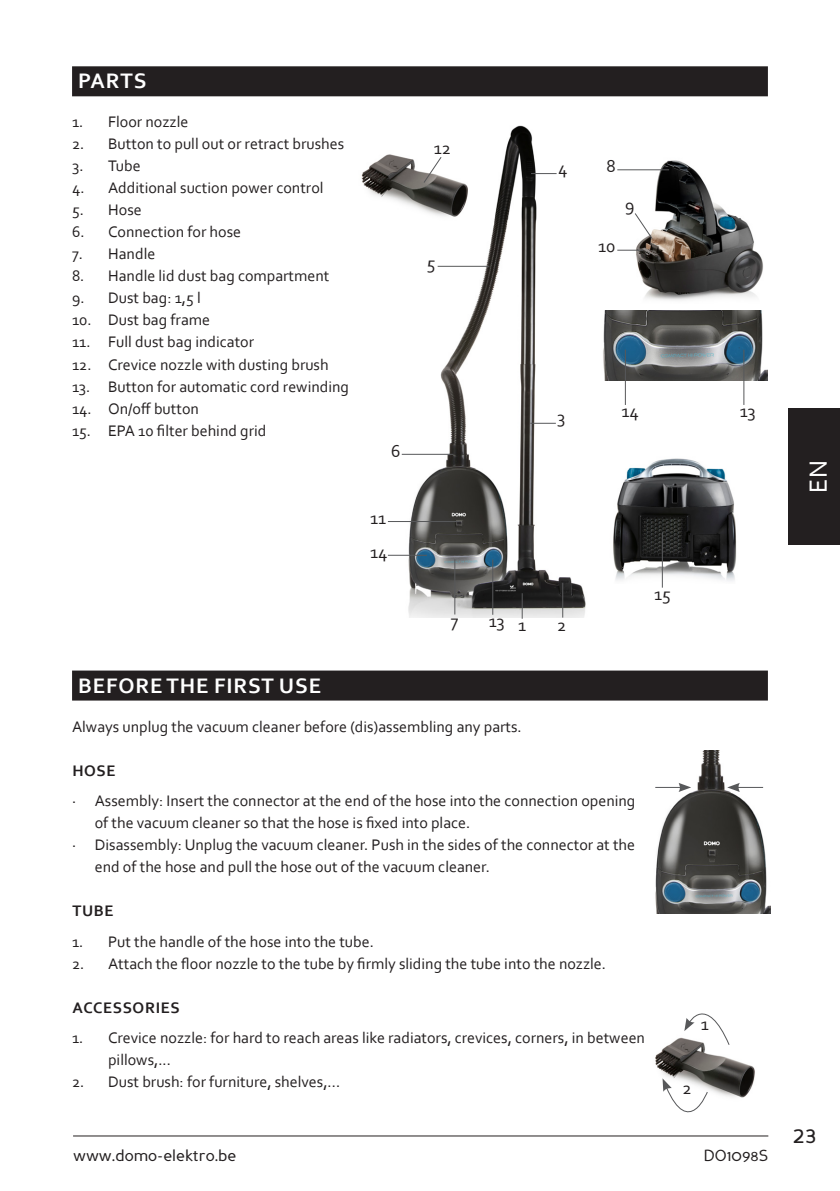
<style>
.page{position:relative;width:840px;height:1191px;background:#fff}
.page>*{position:absolute;margin:0;border:0;box-sizing:border-box;transform-origin:0 0}
.t1{font:26px "Corbel";color:#fff}
.t2{font:24px "Perspective Sans";color:#231f20}
.TITEL_NIVEAU_1{font:700 22px "Corbel";letter-spacing:.04em;color:#fff}
.t3{font:18px "Corbel";color:#231f20}
.TEKST{font:16px/22px "Corbel";color:#231f20}
.t4{font:16px "Perspective Sans";color:#231f20}
.TITEL_NIVEAU_2{font:700 16px "Corbel";letter-spacing:.04em;color:#231f20}
</style>
<div class="page">
<hr style="left:73px;top:1135px;width:694px;height:1px;background:#231f20">
<div style="left:788px;top:408px;width:51px;height:136px;background:#231f20"></div>
<div style="left:72px;top:66px;width:695px;height:30px;background:#231f20"></div>
<div style="left:72px;top:670px;width:695px;height:30px;background:#231f20"></div>
<img style="left:655px;top:1037px;width:100px;height:61px">
<svg style="left:662px;top:1078px;width:46px;height:59px"></svg>
<svg style="left:684px;top:1013px;width:46px;height:33px"></svg>
<img style="left:613px;top:458px;width:124px;height:125px">
<img style="left:603px;top:311px;width:164px;height:70px">
<img style="left:624px;top:160px;width:139px;height:140px">
<img style="left:388px;top:125px;width:198px;height:492px">
<hr style="left:617px;top:169px;width:51px;height:1px;background:#57585a">
<svg style="left:617px;top:250px;width:25px;height:1px"></svg>
<svg style="left:633px;top:212px;width:20px;height:28px"></svg>
<hr style="left:624px;top:350px;width:1px;height:55px;background:#57585a">
<hr style="left:743px;top:350px;width:1px;height:55px;background:#57585a">
<hr style="left:661px;top:532px;width:1px;height:55px;background:#57585a">
<svg style="left:521px;top:593px;width:1px;height:26px"></svg>
<hr style="left:562px;top:583px;width:1px;height:34px;background:#57585a">
<svg style="left:530px;top:423px;width:25px;height:1px"></svg>
<svg style="left:530px;top:173px;width:26px;height:1px"></svg>
<hr style="left:437px;top:266px;width:52px;height:1px;background:#57585a">
<hr style="left:401px;top:454px;width:52px;height:1px;background:#57585a">
<hr style="left:454px;top:559px;width:1px;height:55px;background:#57585a">
<hr style="left:387px;top:521px;width:72px;height:1px;background:#57585a">
<hr style="left:387px;top:555px;width:39px;height:1px;background:#57585a">
<hr style="left:492px;top:559px;width:1px;height:56px;background:#57585a">
<img style="left:361px;top:144px;width:120px;height:87px">
<svg style="left:422px;top:156px;width:20px;height:28px"></svg>
<img style="left:655px;top:750px;width:115px;height:163px">
<svg style="left:655px;top:783px;width:35px;height:9px"></svg>
<svg style="left:726px;top:783px;width:36px;height:9px"></svg>
<p class="TITEL_NIVEAU_1" style="left:78px;top:67px;width:70px">PARTS</p>
<p class="TEKST" style="left:72px;top:111px;width:118px">1. Floor nozzle</p>
<p class="TEKST" style="left:72px;top:133px;width:273px">2. Button to pull out or retract brushes</p>
<p class="TEKST" style="left:72px;top:155px;width:70px">3. Tube</p>
<p class="TEKST" style="left:72px;top:177px;width:253px">4. Additional suction power control</p>
<p class="TEKST" style="left:72px;top:199px;width:71px">5. Hose</p>
<p class="TEKST" style="left:72px;top:221px;width:170px">6. Connection for hose</p>
<p class="TEKST" style="left:72px;top:243px;width:85px">7. Handle</p>
<p class="TEKST" style="left:72px;top:265px;width:259px">8. Handle lid dust bag compartment</p>
<p class="TEKST" style="left:72px;top:287px;width:130px">9. Dust bag: 1,5 l</p>
<p class="TEKST" style="left:72px;top:309px;width:139px">10. Dust bag frame</p>
<p class="TEKST" style="left:72px;top:331px;width:183px">11. Full dust bag indicator</p>
<p class="TEKST" style="left:72px;top:353px;width:258px">12. Crevice nozzle with dusting brush</p>
<p class="TEKST" style="left:72px;top:375px;width:278px">13. Button for automatic cord rewinding</p>
<p class="TEKST" style="left:72px;top:397px;width:128px">14. On/off button</p>
<p class="TEKST" style="left:72px;top:419px;width:196px">15. EPA 10 filter behind grid</p>
<p class="t3" style="left:391px;top:439px;width:11px">6</p>
<p class="t3" style="left:370px;top:506px;width:18px">11</p>
<p class="t3" style="left:370px;top:540px;width:19px">14</p>
<p class="t3" style="left:433px;top:137px;width:19px">12</p>
<p class="t3" style="left:426px;top:251px;width:10px">5</p>
<p class="t3" style="left:450px;top:609px;width:9px">7</p>
<p class="t3" style="left:557px;top:157px;width:11px">4</p>
<p class="t3" style="left:557px;top:406px;width:10px">3</p>
<p class="t3" style="left:488px;top:610px;width:17px">13</p>
<p class="t3" style="left:518px;top:614px;width:10px">1</p>
<p class="t3" style="left:557px;top:614px;width:11px">2</p>
<p class="t3" style="left:606px;top:155px;width:11px">8</p>
<p class="t3" style="left:624px;top:194px;width:11px">9</p>
<p class="t3" style="left:597px;top:235px;width:19px">10</p>
<p class="t3" style="left:621px;top:400px;width:19px">14</p>
<p class="t3" style="left:739px;top:400px;width:17px">13</p>
<p class="t3" style="left:653px;top:583px;width:18px">15</p>
<p class="TITEL_NIVEAU_1" style="left:78px;top:671px;width:244px">BEFORE THE FIRST USE</p>
<p class="TEKST" style="left:72px;top:715px;width:451px">Always unplug the vacuum cleaner before (dis)assembling any parts.</p>
<p class="TITEL_NIVEAU_2" style="left:72px;top:760px;width:45px">HOSE</p>
<p class="TEKST" style="left:95px;top:789px;width:542px;text-indent:-23px">· Assembly: Insert the connector at the end of the hose into the connection opening of the vacuum cleaner so that the hose is fixed into place.</p>
<p class="TEKST" style="left:95px;top:833px;width:541px;text-indent:-23px">· Disassembly: Unplug the vacuum cleaner. Push in the sides of the connector at the end of the hose and pull the hose out of the vacuum cleaner.</p>
<p class="TITEL_NIVEAU_2" style="left:72px;top:901px;width:43px">TUBE</p>
<p class="TEKST" style="left:72px;top:930px;width:303px">1. Put the handle of the hose into the tube.</p>
<p class="TEKST" style="left:72px;top:952px;width:535px">2. Attach the floor nozzle to the tube by firmly sliding the tube into the nozzle.</p>
<p class="TITEL_NIVEAU_2" style="left:72px;top:997px;width:109px">ACCESSORIES</p>
<p class="TEKST" style="left:108px;top:1026px;width:538px;text-indent:-36px">1. Crevice nozzle: for hard to reach areas like radiators, crevices, corners, in between pillows,...</p>
<p class="TEKST" style="left:72px;top:1070px;width:269px">2. Dust brush: for furniture, shelves,...</p>
<p class="t3" style="left:700px;top:1012px;width:10px">1</p>
<p class="t3" style="left:682px;top:1077px;width:11px">2</p>
<p class="t4" style="left:73px;top:1146px;width:165px">www.domo-elektro.be</p>
<p class="t4" style="left:703px;top:1146px;width:66px">DO1098S</p>
<h1 class="t1" style="left:801px;top:492px;width:34px;rotate:-90deg">EN</h1>
<h2 class="t2" style="left:792px;top:1120px;width:25px">23</h2>
</div>
